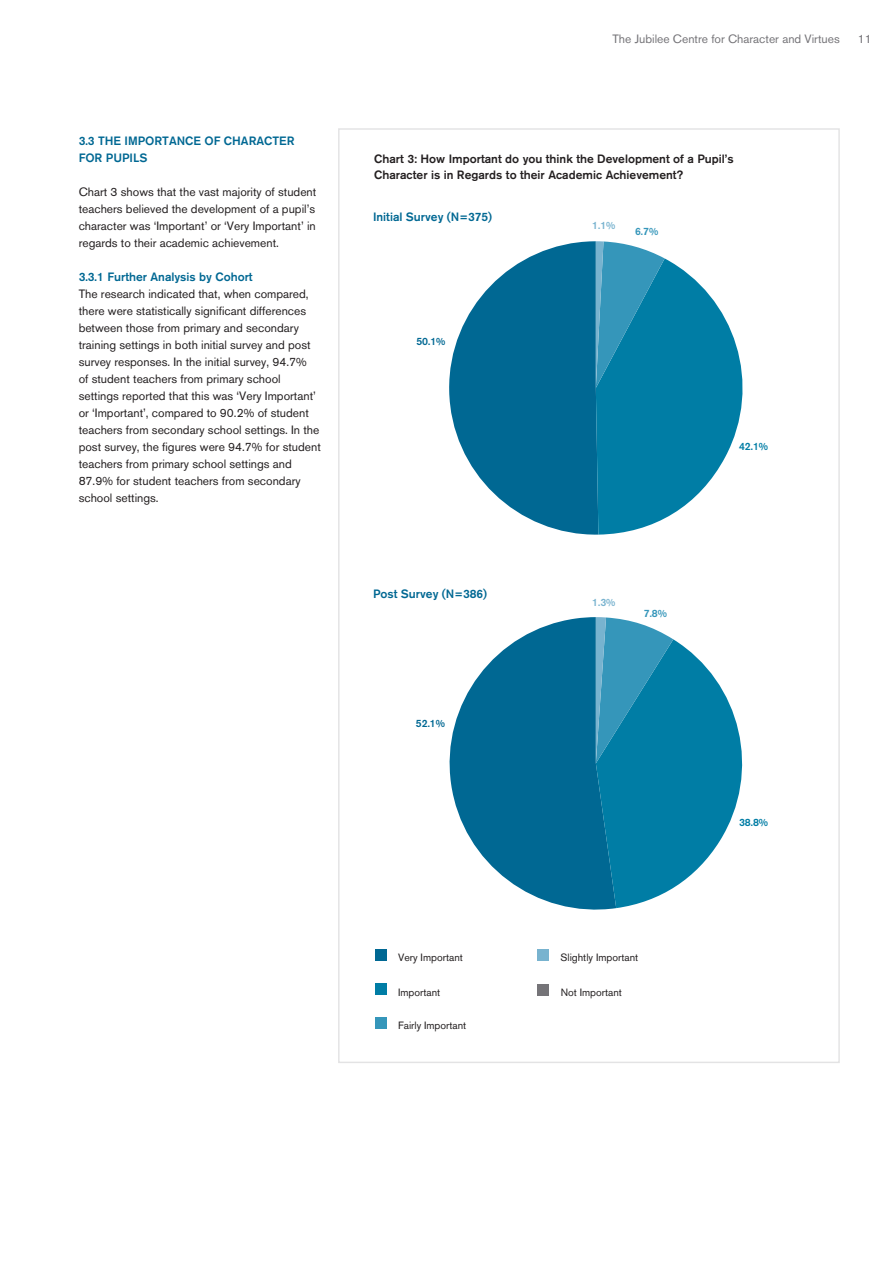
<style>
.page{position:relative;width:893px;height:1263px;background:#fff}
.page>*{position:absolute;margin:0;border:0;box-sizing:border-box;transform-origin:0 0}
._03_Body_Copy{font:12px/17px "Akzidenz Grotesk BQ";color:#231f20;text-align:justify}
._03_Body_Copy-2{font:500 12px/17px "Akzidenz Grotesk BQ";color:#006893}
._03_Body_Copy-3{font:500 12px/16.5px "Akzidenz Grotesk BQ";color:#231f20}
.t1{font:12px "Akzidenz Grotesk BQ";color:#757478}
._03_Body_Copy-4{font:10.5px "Akzidenz Grotesk BQ";color:#231f20}
._03_Body_Copy-5{font:500 10.5px "Akzidenz Grotesk BQ";color:#007da5}
._03_Body_Copy-6{font:500 10.5px "Akzidenz Grotesk BQ";color:#006893}
._03_Body_Copy-7{font:500 10.5px "Akzidenz Grotesk BQ";color:#78b3cf}
._03_Body_Copy-8{font:500 10.5px "Akzidenz Grotesk BQ";color:#3596ba}
</style>
<div class="page">
<div style="left:376px;top:950px;width:11px;height:11px;background:#006893"></div>
<div style="left:376px;top:984px;width:11px;height:11px;background:#007da5"></div>
<div style="left:376px;top:1017px;width:11px;height:12px;background:#3596ba"></div>
<div style="left:538px;top:949px;width:11px;height:12px;background:#78b3cf"></div>
<div style="left:538px;top:984px;width:11px;height:12px;background:#757478"></div>
<svg style="left:665px;top:258px;width:78px;height:260px;fill:#007da5"></svg>
<svg style="left:449px;top:241px;width:216px;height:294px"></svg>
<svg style="left:449px;top:617px;width:167px;height:293px;fill:#006893"></svg>
<svg style="left:596px;top:617px;width:147px;height:291px"></svg>
<p class="_03_Body_Copy-2" style="left:79px;top:132px;width:217px">3.3 THE IMPORTANCE OF CHARACTER<br>FOR PUPILS</p>
<p class="_03_Body_Copy" style="left:79px;top:183px;width:239px">Chart 3 shows that the vast majority of student teachers believed the development of a pupil’s character was ‘Important’ or ‘Very Important’ in regards to their academic achievement.</p>
<p class="_03_Body_Copy-2" style="left:79px;top:268px;width:176px">3.3.1 Further Analysis by Cohort</p>
<p class="_03_Body_Copy" style="left:79px;top:285px;width:244px;text-align:left">The research indicated that, when compared, there were statistically significant differences between those from primary and secondary training settings in both initial survey and post survey responses. In the initial survey, 94.7%<br>of student teachers from primary school settings reported that this was ‘Very Important’ or ‘Important’, compared to 90.2% of student teachers from secondary school settings. In the post survey, the figures were 94.7% for student teachers from primary school settings and 87.9% for student teachers from secondary school settings.</p>
<p class="t1" style="left:612px;top:32px;width:229px">The Jubilee Centre for Character and Virtues</p>
<p class="t1" style="left:858px;top:32px;width:15px">11</p>
<p class="_03_Body_Copy-3" style="left:374px;top:150px;width:361px">Chart 3: How Important do you think the Development of a Pupil’s<br>Character is in Regards to their Academic Achievement?</p>
<p class="_03_Body_Copy-2" style="left:373px;top:208px;width:121px">Initial Survey (N=375)</p>
<p class="_03_Body_Copy-7" style="left:592px;top:219px;width:25px">1.1%</p>
<p class="_03_Body_Copy-8" style="left:635px;top:225px;width:25px">6.7%</p>
<p class="_03_Body_Copy-6" style="left:416px;top:335px;width:31px">50.1%</p>
<p class="_03_Body_Copy-2" style="left:373px;top:585px;width:116px">Post Survey (N=386)</p>
<p class="_03_Body_Copy-6" style="left:416px;top:717px;width:31px">52.1%</p>
<p class="_03_Body_Copy-4" style="left:398px;top:951px;width:66px">Very Important</p>
<p class="_03_Body_Copy-4" style="left:398px;top:986px;width:44px">Important</p>
<p class="_03_Body_Copy-4" style="left:398px;top:1019px;width:70px">Fairly Important</p>
<p class="_03_Body_Copy-7" style="left:592px;top:596px;width:25px">1.3%</p>
<p class="_03_Body_Copy-8" style="left:644px;top:607px;width:25px">7.8%</p>
<p class="_03_Body_Copy-5" style="left:739px;top:440px;width:31px">42.1%</p>
<p class="_03_Body_Copy-4" style="left:561px;top:951px;width:79px">Slightly Important</p>
<p class="_03_Body_Copy-4" style="left:561px;top:986px;width:63px">Not Important</p>
<p class="_03_Body_Copy-5" style="left:739px;top:816px;width:31px">38.8%</p>
</div>
